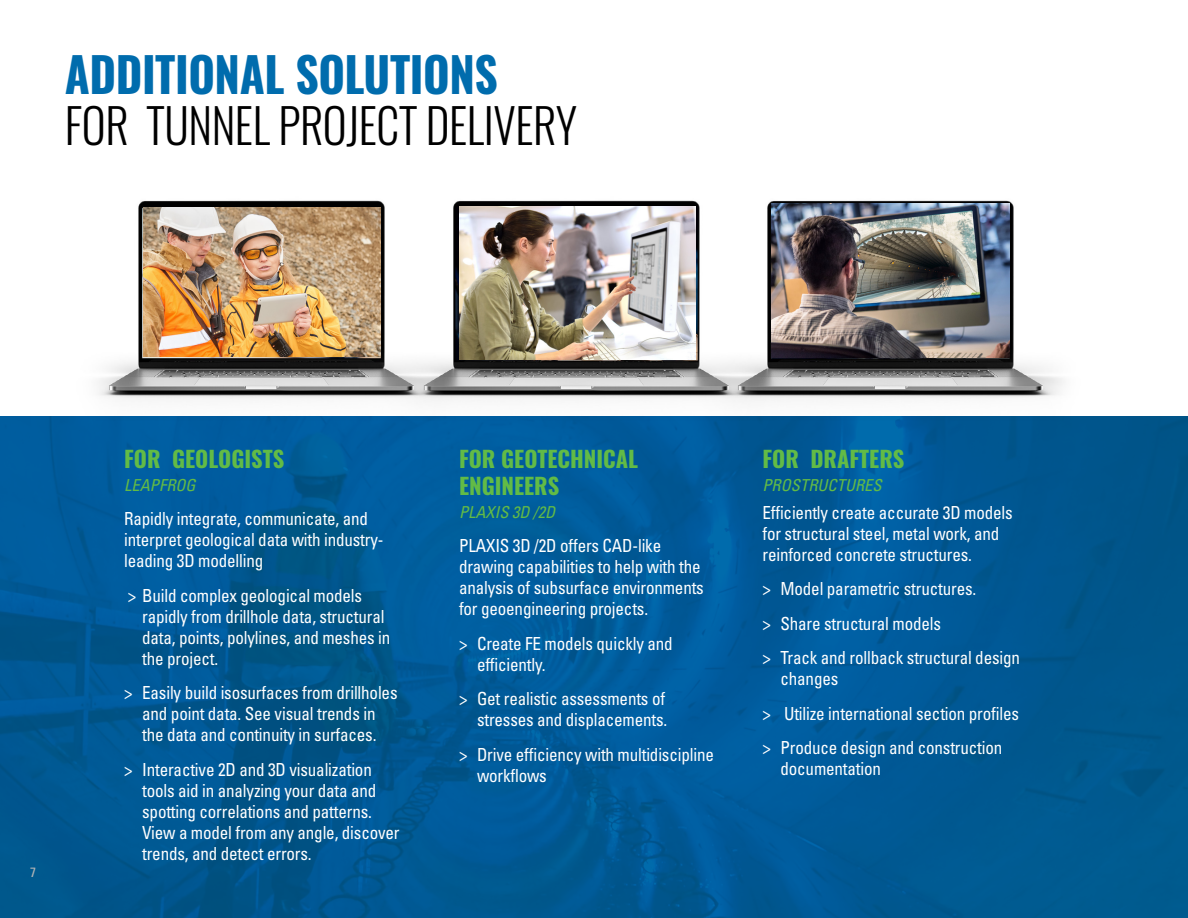
<style>
.page{position:relative;width:1188px;height:918px;background:#fff}
.page>*{position:absolute;margin:0;border:0;box-sizing:border-box;transform-origin:0 0}
.t1{font:300 48px "Oswald";letter-spacing:-.01em;color:#000;scale:.95 1}
.t2{font:700 48px "Oswald";letter-spacing:-.01em;color:#006cad;scale:.95 1}
.t3{font:700 22.5px/27px "Oswald";color:#62bb46}
.t4{font:condensed 18px/21px "Univers";letter-spacing:-.01em;color:#fff;scale:.95 1}
.t5{font:italic condensed 16.5px "Univers";color:#62bb46}
.t6{font:condensed 13.5px "Univers";color:#b1b4b6}
</style>
<div class="page">
<img style="left:69px;top:200px;width:1020px;height:217px">
<img style="left:0;top:417px;width:1188px;height:501px">
<img style="left:144px;top:207px;width:236px;height:149px">
<img style="left:771px;top:203px;width:239px;height:154px">
<img style="left:459px;top:206px;width:237px;height:154px">
<h1 class="t2" style="left:65px;top:49px;width:457px">ADDITIONAL SOLUTIONS</h1>
<h1 class="t1" style="left:65px;top:83px;width:541px">FOR TUNNEL PROJECT DELIVERY</h1>
<p class="t6" style="left:30px;top:864px;width:7px">7</p>
<p class="t3" style="left:124px;top:447px;width:162px">FOR GEOLOGISTS</p>
<p class="t5" style="left:124px;top:475px;width:73px">LEAPFROG</p>
<p class="t4" style="left:124px;top:508px;width:274px">Rapidly integrate, communicate, and interpret geological data with industry&shy;leading 3D modelling</p>
<p class="t4" style="left:142px;top:585px;width:263px;text-indent:-14px">&gt; Build complex geological models rapidly from drillhole data, structural data, points, polylines, and meshes in the project.</p>
<p class="t4" style="left:124px;top:682px;width:289px;text-align:center">&gt; Easily build isosurfaces from drillholes and point data. See visual trends in<br>the data and continuity in surfaces.</p>
<p class="t4" style="left:142px;top:759px;width:272px;text-indent:-18px">&gt; Interactive 2D and 3D visualization tools aid in analyzing your data and spotting correlations and patterns.<br>View a model from any angle, discover trends, and detect errors.</p>
<p class="t3" style="left:459px;top:447px;width:181px">FOR GEOTECHNICAL<br>ENGINEERS</p>
<p class="t5" style="left:459px;top:502px;width:98px">PLAXIS 3D /2D</p>
<p class="t4" style="left:459px;top:535px;width:259px">PLAXIS 3D /2D offers CAD-like drawing capabilities to help with the analysis of subsurface environments for geoengineering projects.</p>
<p class="t4" style="left:477px;top:633px;width:208px;text-indent:-18px">&gt; Create FE models quickly and efficiently.</p>
<p class="t4" style="left:459px;top:688px;width:221px;text-align:right">&gt; Get realistic assessments of stresses and displacements.</p>
<p class="t4" style="left:477px;top:744px;width:251px;text-indent:-18px">&gt; Drive efficiency with multidiscipline workflows</p>
<p class="t3" style="left:762px;top:447px;width:143px">FOR DRAFTERS</p>
<p class="t5" style="left:762px;top:475px;width:121px">PROSTRUCTURES</p>
<p class="t4" style="left:762px;top:501px;width:265px">Efficiently create accurate 3D models for structural steel, metal work, and reinforced concrete structures.</p>
<p class="t4" style="left:762px;top:571px;width:273px;line-height:34.5px">&gt; Model parametric structures.<br>&gt; Share structural models<br>&gt; Track and rollback structural design</p>
<p class="t4" style="left:762px;top:661px;width:272px;line-height:34.5px;text-indent:18px">changes<br>&gt; Utilize international section profiles &gt; Produce design and construction</p>
<p class="t4" style="left:780px;top:758px;width:107px">documentation</p>
</div>
